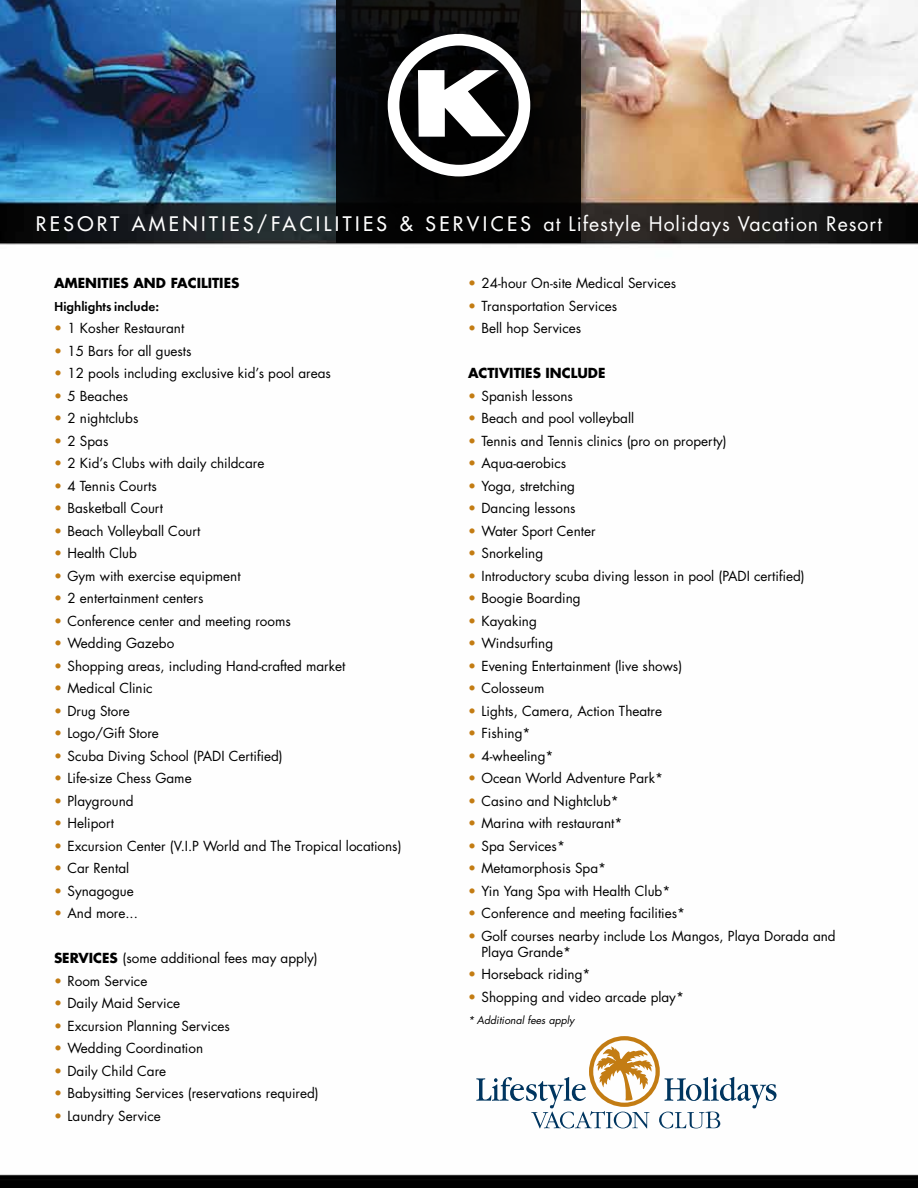
<style>
.page{position:relative;width:918px;height:1188px;background:#fff}
.page>*{position:absolute;margin:0;border:0;box-sizing:border-box;transform-origin:0 0}
.t1{font:19.5px "Futura";letter-spacing:.175em;color:#fff}
.t2{font:13.5px/15.8px "Futura";color:#000}
.t3{font:700 13.5px "Futura";color:#000}
.t4{font:13.5px "Futura Dem Bld";color:#000}
.t5{font:italic 10.5px "Futura";color:#000}
.s1{font-style:inherit}
.s2{color:#c37c13}
.s3{font-weight:700}
</style>
<div class="page">
<img style="left:0;top:0;width:918px;height:1188px">
<div style="left:337px;top:0;width:244px;height:242px;background:#000"></div>
<svg style="left:388px;top:34px;width:142px;height:142px"></svg>
<svg style="left:476px;top:1036px;width:301px;height:93px"></svg>
<h1 class="t1" style="left:36px;top:211px;width:848px">RESORT AMENITIES/FACILITIES &amp; SERVICES <span class="s1">at Lifestyle Holidays Vacation Resort</span></h1>
<p class="t3" style="left:54px;top:274px;width:186px">AMENITIES AND FAC ILITIES</p>
<p class="t4" style="left:54px;top:297px;width:107px">Highlights include:</p>
<p class="t2" style="left:54px;top:320px;width:132px"><span class="s2">•</span> 1 Kosher Restaurant</p>
<p class="t2" style="left:54px;top:343px;width:139px"><span class="s2">•</span> 15 Bars for all guests</p>
<p class="t2" style="left:54px;top:365px;width:278px"><span class="s2">•</span> 12 pools including exclusive kid’s pool areas</p>
<p class="t2" style="left:54px;top:388px;width:76px"><span class="s2">•</span> 5 Beaches</p>
<p class="t2" style="left:54px;top:410px;width:86px"><span class="s2">•</span> 2 nightclubs</p>
<p class="t2" style="left:54px;top:433px;width:56px"><span class="s2">•</span> 2 Spas</p>
<p class="t2" style="left:54px;top:455px;width:212px"><span class="s2">•</span> 2 Kid’s Clubs with daily childcare</p>
<p class="t2" style="left:54px;top:478px;width:104px"><span class="s2">•</span> 4 Tennis Courts</p>
<p class="t2" style="left:54px;top:500px;width:111px"><span class="s2">•</span> Basketball Court</p>
<p class="t2" style="left:54px;top:523px;width:148px"><span class="s2">•</span> Beach Volleyball Court</p>
<p class="t2" style="left:54px;top:545px;width:84px"><span class="s2">•</span> Health Club</p>
<p class="t2" style="left:54px;top:568px;width:188px"><span class="s2">•</span> Gym with exercise equipment</p>
<p class="t2" style="left:54px;top:590px;width:151px"><span class="s2">•</span> 2 entertainment centers</p>
<p class="t2" style="left:54px;top:613px;width:238px"><span class="s2">•</span> Conference center and meeting rooms</p>
<p class="t2" style="left:54px;top:635px;width:122px"><span class="s2">•</span> Wedding Gazebo</p>
<p class="t2" style="left:54px;top:658px;width:293px"><span class="s2">•</span> Shopping areas, including Hand-crafted market</p>
<p class="t2" style="left:54px;top:680px;width:100px"><span class="s2">•</span> Medical Clinic</p>
<p class="t2" style="left:54px;top:703px;width:77px"><span class="s2">•</span> Drug Store</p>
<p class="t2" style="left:54px;top:725px;width:106px"><span class="s2">•</span> Logo/Gift Store</p>
<p class="t2" style="left:54px;top:748px;width:230px"><span class="s2">•</span> Scuba Diving School (PADI Certified)</p>
<p class="t2" style="left:54px;top:770px;width:139px"><span class="s2">•</span> Life-size Chess Game</p>
<p class="t2" style="left:54px;top:793px;width:81px"><span class="s2">•</span> Playground</p>
<p class="t2" style="left:54px;top:815px;width:62px"><span class="s2">•</span> Heliport</p>
<p class="t2" style="left:54px;top:838px;width:349px"><span class="s2">•</span> Excursion Center (V.I.P World and The Tropical locations)</p>
<p class="t2" style="left:54px;top:860px;width:77px"><span class="s2">•</span> Car Rental</p>
<p class="t2" style="left:54px;top:883px;width:81px"><span class="s2">•</span> Synagogue</p>
<p class="t2" style="left:54px;top:905px;width:85px"><span class="s2">•</span> And more...</p>
<p class="t2" style="left:54px;top:950px;width:265px"><span class="s3">SERVICES</span> (some additional fees may apply)</p>
<p class="t2" style="left:54px;top:973px;width:95px"><span class="s2">•</span> Room Service</p>
<p class="t2" style="left:54px;top:995px;width:128px"><span class="s2">•</span> Daily Maid Service</p>
<p class="t2" style="left:54px;top:1018px;width:177px"><span class="s2">•</span> Excursion Planning Services</p>
<p class="t2" style="left:54px;top:1040px;width:151px"><span class="s2">•</span> Wedding Coordination</p>
<p class="t2" style="left:54px;top:1063px;width:114px"><span class="s2">•</span> Daily Child Care</p>
<p class="t2" style="left:54px;top:1085px;width:266px"><span class="s2">•</span> Babysitting Services (reservations required)</p>
<p class="t2" style="left:54px;top:1108px;width:108px"><span class="s2">•</span> Laundry Service</p>
<p class="t2" style="left:468px;top:275px;width:210px"><span class="s2">•</span> 24-hour On-site Medical Services</p>
<p class="t2" style="left:468px;top:298px;width:151px"><span class="s2">•</span> Transportation Services</p>
<p class="t2" style="left:468px;top:320px;width:115px"><span class="s2">•</span> Bell hop Services</p>
<p class="t3" style="left:468px;top:364px;width:137px">ACTIVITIES INCLUDE</p>
<p class="t2" style="left:468px;top:388px;width:106px"><span class="s2">•</span> Spanish lessons</p>
<p class="t2" style="left:468px;top:410px;width:168px"><span class="s2">•</span> Beach and pool volleyball</p>
<p class="t2" style="left:468px;top:433px;width:260px"><span class="s2">•</span> Tennis and Tennis clinics (pro on property)</p>
<p class="t2" style="left:468px;top:455px;width:100px"><span class="s2">•</span> Aqua-aerobics</p>
<p class="t2" style="left:468px;top:478px;width:109px"><span class="s2">•</span> Yoga, stretching</p>
<p class="t2" style="left:468px;top:500px;width:109px"><span class="s2">•</span> Dancing lessons</p>
<p class="t2" style="left:468px;top:523px;width:129px"><span class="s2">•</span> Water Sport Center</p>
<p class="t2" style="left:468px;top:545px;width:77px"><span class="s2">•</span> Snorkeling</p>
<p class="t2" style="left:468px;top:568px;width:338px"><span class="s2">•</span> Introductory scuba diving lesson in pool (PADI certified)</p>
<p class="t2" style="left:468px;top:590px;width:114px"><span class="s2">•</span> Boogie Boarding</p>
<p class="t2" style="left:468px;top:613px;width:70px"><span class="s2">•</span> Kayaking</p>
<p class="t2" style="left:468px;top:635px;width:87px"><span class="s2">•</span> Windsurfing</p>
<p class="t2" style="left:468px;top:658px;width:216px"><span class="s2">•</span> Evening Entertainment (live shows)</p>
<p class="t2" style="left:468px;top:680px;width:78px"><span class="s2">•</span> Colosseum</p>
<p class="t2" style="left:468px;top:703px;width:196px"><span class="s2">•</span> Lights, Camera, Action Theatre</p>
<p class="t2" style="left:468px;top:725px;width:64px"><span class="s2">•</span> Fishing*</p>
<p class="t2" style="left:468px;top:748px;width:87px"><span class="s2">•</span> 4-wheeling*</p>
<p class="t2" style="left:468px;top:770px;width:197px"><span class="s2">•</span> Ocean World Adventure Park*</p>
<p class="t2" style="left:468px;top:793px;width:152px"><span class="s2">•</span> Casino and Nightclub*</p>
<p class="t2" style="left:468px;top:815px;width:156px"><span class="s2">•</span> Marina with restaurant*</p>
<p class="t2" style="left:468px;top:838px;width:98px"><span class="s2">•</span> Spa Services*</p>
<p class="t2" style="left:468px;top:860px;width:140px"><span class="s2">•</span> Metamorphosis Spa*</p>
<p class="t2" style="left:468px;top:883px;width:204px"><span class="s2">•</span> Yin Yang Spa with Health Club*</p>
<p class="t2" style="left:468px;top:905px;width:219px"><span class="s2">•</span> Conference and meeting facilities*</p>
<p class="t2" style="left:482px;top:928px;width:356px;text-indent:-14px"><span class="s2">•</span> Golf courses nearby include Los Mangos, Playa Dorada and<br>Playa Grande*</p>
<p class="t2" style="left:468px;top:966px;width:124px"><span class="s2">•</span> Horseback riding*</p>
<p class="t2" style="left:468px;top:989px;width:218px"><span class="s2">•</span> Shopping and video arcade play*</p>
<p class="t5" style="left:468px;top:1013px;width:108px">* Additional fees apply</p>
</div>
